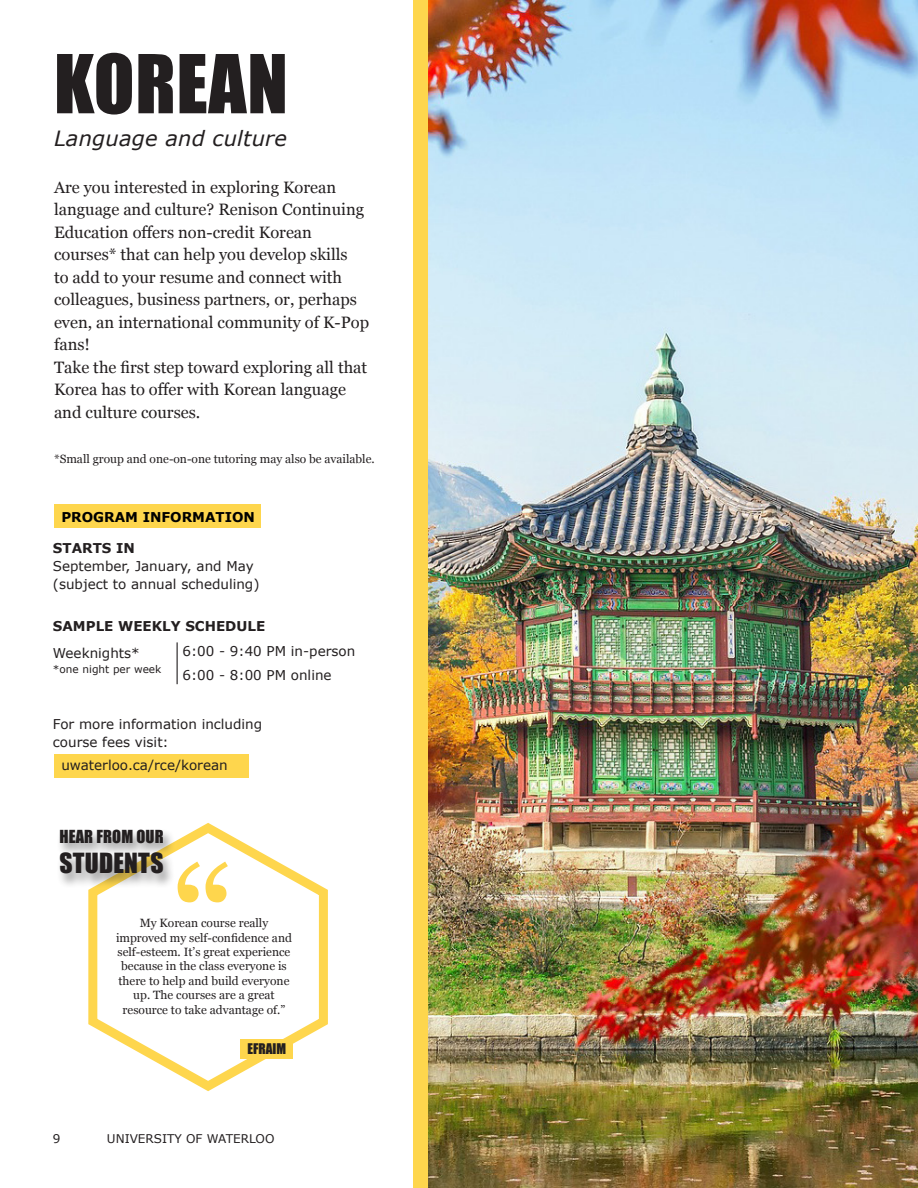
<style>
.page{position:relative;width:918px;height:1188px;background:#fff}
.page>*{position:absolute;margin:0;border:0;box-sizing:border-box;transform-origin:0 0}
.t1{font:154.5px "Georgia";color:#fed64d}
.t2{font:75px "Impact";letter-spacing:.01em;color:#231f20}
.t3{font:25.5px "Impact";letter-spacing:.01em;color:#231f20}
.t4{font:italic 21px "Verdana";letter-spacing:.01em;color:#231f20}
.t5{font:16.5px/22.5px "Georgia";color:#231f20}
.t6{font:16.5px "Impact";letter-spacing:.01em;color:#231f20}
.t7{font:13.5px "Verdana";color:#231f20}
.t8{font:700 13.5px "Verdana";color:#231f20}
.t9{font:700 13.5px "Verdana";color:#000}
.t10{font:13.5px "Impact";color:#231f20}
.t11{font:12px/14.4px "Georgia";color:#231f20;text-align:center}
.t12{font:12px "Verdana";color:#231f20}
.t13{font:10.5px "Verdana";color:#231f20}
</style>
<div class="page">
<svg style="left:88px;top:823px;width:240px;height:269px"></svg>
<div style="left:241px;top:1039px;width:52px;height:20px;background:#fed64d"></div>
<div style="left:57px;top:828px;width:119px;height:60px;background:#232324;opacity:.43"></div>
<div style="left:54px;top:505px;width:207px;height:23px;background:#fed64d"></div>
<div style="left:54px;top:754px;width:195px;height:24px;background:#fed64d"></div>
<hr style="left:177px;top:642px;width:1px;height:42px;background:#231f20">
<img style="left:428px;top:0;width:490px;height:1187px">
<div style="left:414px;top:0;width:14px;height:1188px;background:#fed64d"></div>
<p class="t2" style="left:54px;top:26px;width:235px">KOREAN</p>
<p class="t4" style="left:54px;top:125px;width:234px">Language and culture</p>
<p class="t5" style="left:54px;top:175px;width:317px">Are you interested in exploring Korean language and culture? Renison Continuing Education offers non-credit Korean courses* that can help you develop skills<br>to add to your resume and connect with colleagues, business partners, or, perhaps even, an international community of K-Pop fans!</p>
<p class="t5" style="left:54px;top:355px;width:315px">Take the first step toward exploring all that<br>Korea has to offer with Korean language and culture courses.</p>
<p class="t11" style="left:54px;top:451px;width:322px">*Small group and one-on-one tutoring may also be available.</p>
<p class="t9" style="left:61px;top:508px;width:195px">PROGRAM INFORMATION</p>
<p class="t8" style="left:53px;top:539px;width:84px">STARTS IN</p>
<p class="t7" style="left:53px;top:557px;width:202px">September, January, and May</p>
<p class="t7" style="left:53px;top:575px;width:208px">(subject to annual scheduling)</p>
<p class="t8" style="left:53px;top:618px;width:214px">SAMPLE WEEKLY SCHEDULE</p>
<p class="t7" style="left:53px;top:645px;width:88px">Weeknights*</p>
<p class="t13" style="left:53px;top:663px;width:110px">*one night per week</p>
<p class="t7" style="left:182px;top:642px;width:174px">6:00 - 9:40 PM in-person</p>
<p class="t7" style="left:182px;top:666px;width:151px">6:00 - 8:00 PM online</p>
<p class="t7" style="left:53px;top:715px;width:211px">For more information including</p>
<p class="t7" style="left:53px;top:733px;width:117px">course fees visit:</p>
<p class="t7" style="left:61px;top:757px;width:168px">uwaterloo.ca/rce/korean</p>
<p class="t6" style="left:59px;top:823px;width:106px">HEAR FROM OUR</p>
<p class="t3" style="left:59px;top:843px;width:106px">STUDENTS</p>
<p class="t1" style="left:172px;top:811px;width:65px">“</p>
<p class="t11" style="left:116px;top:915px;width:177px">My Korean course really improved my self-confidence and self-esteem. It’s great experience because in the class everyone is there to help and build everyone up. The courses are a great resource to take advantage of.”</p>
<p class="t10" style="left:247px;top:1038px;width:40px">EFRAIM</p>
<p class="t12" style="left:53px;top:1131px;width:9px">9</p>
<p class="t12" style="left:107px;top:1131px;width:169px">UNIVERSITY OF WATERLOO</p>
</div>
